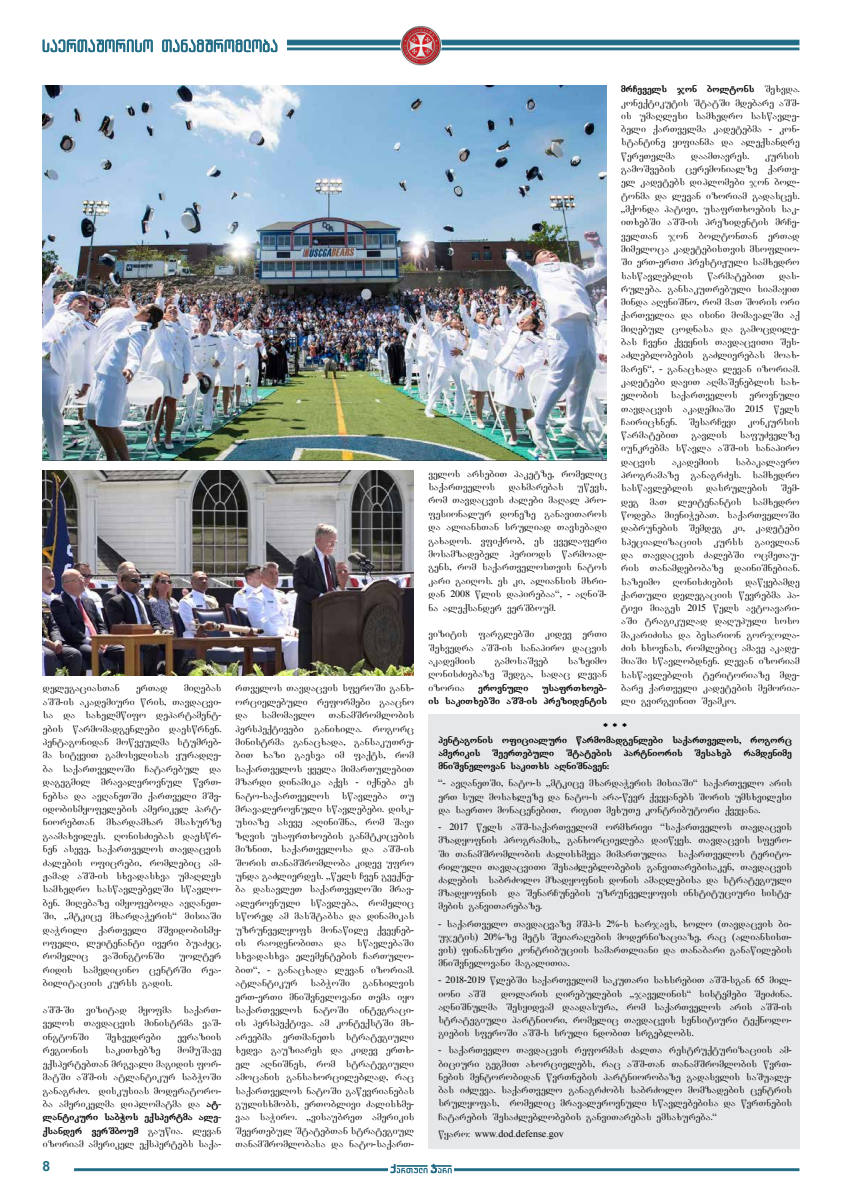
<style>
.page{position:relative;width:842px;height:1191px;background:#fff}
.page>*{position:absolute;margin:0;border:0;box-sizing:border-box;transform-origin:0 0}
.t1{font:17px "AR Archy";letter-spacing:.07em;color:#1c6b84}
.t2{font:700 14px "Arial";color:#1c6b84}
.t3{font:10px/13.4px "Geo Acad Nusx Normal";color:#000;text-align:justify}
.t4{font:700 10px/13.2px "Geo Acad Nusx";color:#000}
.t5{font:10px "Times New Roman";color:#000}
.s1{font-family:"Geo Acad Nusx";font-weight:700}
.s2{font-family:"Geo Acad Nusx Normal";font-weight:400}
.s3{font-family:"Geo Acad Nusx Normal"}
</style>
<div class="page">
<div style="left:43px;top:40px;width:756px;height:5px;background:#1f6a84;border:1px solid #1f6a84"></div>
<div style="left:43px;top:47px;width:756px;height:3px;background:#1f6a84;border:1px solid #1f6a84"></div>
<div style="left:74px;top:1168px;width:725px;height:3px;background:#1f6a84;border:1px solid #1f6a84"></div>
<svg style="left:388px;top:1168px;width:66px;height:6px"></svg>
<div style="left:400px;top:25px;width:42px;height:41px;border:1px solid #fff;border-radius:50%"></div>
<img style="left:401px;top:25px;width:40px;height:40px">
<svg style="left:390px;top:1163px;width:62px;height:10px"></svg>
<div style="left:428px;top:714px;width:371px;height:434px;background:#e6e7e8"></div>
<div style="left:43px;top:32px;width:244px;height:39px;background:#fff"></div>
<svg style="left:43px;top:39px;width:110px;height:13px"></svg>
<svg style="left:162px;top:39px;width:115px;height:13px"></svg>
<img style="left:43px;top:85px;width:564px;height:376px">
<img style="left:43px;top:470px;width:371px;height:205px">
<h1 class="t1" style="left:43px;top:36px;width:237px">საერთაშორისო თანამშრომლობა</h1>
<p class="t3" style="left:43px;top:682px;width:180px;text-indent:141px">MIREBAS ASS-IS AKADEMIURI WRIS, TAVDACVI-SA DA SAXELMWIFO DEPARTAMENT-EBIS WARMOMADGENLEBI DAESWRNEN.<br>PENTAGONIDAN MOWVEULMA STUMREB-MA SITYVIT GAMOSVLISAS YURADRE-BA SAQARTVELOSI CATAREBUL DA DAGEGMIL MRAVALEROVNUL WVRT-NEBSA DA AVRANETSI QARTVELI MSV-IDOBISMYOFELEBIS AMERIKEL PART-NIOREBTAN MXARDAMXAR MSAXURZE GAAMAXVILES. RONISZIEBAS DAESWR-NEN ASEVE, SAQARTVELOS TAVDACVIS ZALEBIS OFICREBI, ROMLEBIC AM-JAMAD ASS-IS SXVADASXVA UMARLES SAMXEDRO SASWAVLEBELSI SWAVLO-BEN. MIREBAZE IMYOFEBODA AVRANET-SI, „MTKICE MXARDAWERIS“ MISIASI DAWRILI QARTVELI MSVIDOBISMY-OFELI, LEITENANTI IVERI BUAZEC, ROMELIC</p>
<p class="t3" style="left:43px;top:682px;width:78px">DELEGACIASTAN</p>
<p class="t3" style="left:136px;top:682px;width:33px">ERTAD</p>
<p class="t3" style="left:43px;top:950px;width:180px;text-indent:136px">UOLTER RIDIS SAMEDICINO CENTRSI REA-BILITACIIS KURSS GADIS.</p>
<p class="t3" style="left:43px;top:1004px;width:180px">ASS-SI VIZITAD MYOFMA SAQART-VELOS TAVDACVIS MINISTRMA VAS-INGTONSI</p>
<p class="t3" style="left:102px;top:950px;width:64px">VASINGTONSI</p>
<p class="t3" style="left:105px;top:1031px;width:57px">SEXVEDREBI</p>
<p class="t3" style="left:177px;top:1031px;width:46px">EVRAZIIS</p>
<p class="t3" style="left:43px;top:1044px;width:47px">REGIONIS</p>
<p class="t3" style="left:105px;top:1044px;width:57px">SAKITXEBZE</p>
<p class="t3" style="left:43px;top:1044px;width:180px;text-indent:135px">MOMUSAVE EQSPERTEBTAN MRGVALI MAGIDIS FOR-MATSI ASS-IS ATLANTIKUR SABWOSI GANAGRZO. DISKUSIAS MODERATORO-BA AMERIKELMA DIPLOMATMA DA <span class="s1">AT-</span></p>
<p class="t4" style="left:43px;top:1111px;width:180px">LANTIKURI SABWOS EQSPERTMA ALE-<br>QSANDER VERSBOUM <span class="s2">GAUWIA. LEVAN</span></p>
<p class="t3" style="left:43px;top:1138px;width:180px">IZORIAM AMERIKEL EQSPERTEBS SAQA-</p>
<h2 class="t2" style="left:43px;top:1156px;width:9px">8</h2>
<p class="t3" style="left:235px;top:682px;width:180px">RTVELOS TAVDACVIS SFEROSI GANX-ORCIELEBULI REFORMEBI GAACNO DA</p>
<p class="t3" style="left:235px;top:709px;width:180px;text-indent:93px">TANAMSROMLOBIS PERSPEQTIVEBI GANIXILA. ROGORC MINISTRMA GANACXADA, GANSAKUTRE-BIT XAZI GAESVA IM FAQTS, ROM SAQARTVELOS YVELA MIMARTULEBIT MZARDI DINAMIKA AQVS - IQNEBA ES NATO-SAQARTVELOS SWAVLEBA TU MRAVALEROVNULI SWAVLEBEBI. DISK-USIAZE ASEVE ARINISNA, ROM SAVI ZRVIS USAFRTXOEBIS GANMTKICEBIS MIZNIT, SAQARTVELOSA DA ASS-IS SORIS TANAMSROMLOBA KIDEV UFRO UNDA GAZLIERDES. „WELS CVEN GVEQNE-BA DASAVLET SAQARTVELOSI MRAV-ALEROVNULI SWAVLEBA, ROMELIC SWORED AM MASSTABSA DA DINAMIKAS UZRUNVELYOFS MONAWILE QVEYNEB-IS RAODENOBITA DA SWAVLEBASI SXVADASXVA ELEMENTEBIS CARTULO-BIT“, - GANACXADA LEVAN IZORIAM.<br>ATLANTIKUR</p>
<p class="t3" style="left:261px;top:709px;width:55px">SAMOMAVLO</p>
<p class="t3" style="left:310px;top:977px;width:41px">SABWOSI</p>
<p class="t3" style="left:235px;top:977px;width:180px;text-indent:127px">GANXILVIS ERT-ERTI MNISVNELOVANI TEMA IYO SAQARTVELOS NATOSI INTEGRACI-IS PERSPEQTIVA. AM KONTEQSTSI MX-AREEBMA ERTMANETS STRATEGIULI XEDVA GAUZIARES DA KIDEV ERTX-EL ARNISNES, ROM STRATEGIULI AMOCANIS GANSAXORCILEBLAD, RAC SAQARTVELOS NATOSI GAWEVRIANEBAS GULISXMOBS, ERTOBLIVI ZALISXME-VAA SAWIRO. „VISAUBRET AMERIKIS SEERTEBUL STATEBTAN STRATEGIUL TANAMSROMLOBASA DA NATO-SAQART-</p>
<p class="t4" style="left:621px;top:84px;width:180px">MRCEVELS JON BOLTONS <span class="s2">SEXVDA.</span></p>
<p class="t3" style="left:621px;top:97px;width:180px">KONEQTIKUTIS STATSI MDEBARE ASS-IS UMARLESI SAMXEDRO SASWAVLE-BELI QARTVELMA KADETEBMA - KON-STANTINE YIFIANMA DA ALEQSANDRE WERETELMA</p>
<p class="t3" style="left:621px;top:150px;width:180px;text-indent:144px">KURSIS GAMOSVEBIS CEREMONIALZE QARTV-EL KADETEBS DIPLOMEBI JON BOL-TONMA DA LEVAN IZORIAM GADASCES. „MQONDA PATIVI, USAFRTXOEBIS SAK-ITXEBSI ASS-IS PREZIDENTIS MRCE-VELTAN JON BOLTONTAN ERTAD MIMELOCA KADETEBISTVIS MSOFLIO-SI ERT-ERTI PRESTIJULI SAMXEDRO SASWAVLEBLIS</p>
<p class="t3" style="left:691px;top:150px;width:60px">DAAMTAVRES.</p>
<p class="t3" style="left:707px;top:270px;width:59px">WARMATEBIT</p>
<p class="t3" style="left:621px;top:270px;width:180px;text-indent:158px">DAS-RULEBA. GANSAKUTREBULI SIAMAYIT MINDA ARVNISNO, ROM MAT SORIS ORI QARTVELIA DA ISINI MOMAVALSI AQ MIREBUL CODNASA DA GAMOCDILE-BAS CVENI QVEYNIS TAVDACVITI SES-AZLEBLOBEBIS GAZLIEREBAS MOAX-MAREN“, - GANACXADA LEVAN IZORIAM.<br>KADETEBI DAVIT ARMASENEBLIS SAX-ELOBIS SAQARTVELOS EROVNULI TAVDACVIS AKADEMIASI 2015 WELS CAIRICXNEN. SESARCEVI KONKURSIS WARMATEBIT</p>
<p class="t3" style="left:621px;top:429px;width:180px;text-indent:119px">SAFUZVELZE IUNKREBMA SWAVLA ASS-IS SANAPIRO DACVIS</p>
<p class="t3" style="left:691px;top:429px;width:37px">GAVLIS</p>
<p class="t3" style="left:621px;top:456px;width:180px;text-indent:114px">SABAKALAVRO PROGRAMAZE GANAGRZES. SAMXEDRO SASWAVLEBLIS</p>
<p class="t3" style="left:672px;top:456px;width:48px">AKADEMIIS</p>
<p class="t3" style="left:428px;top:468px;width:180px">VELOS ARSEBIT PAKETZE, ROMELIC<br>SAQARTVELOS</p>
<p class="t3" style="left:508px;top:481px;width:57px">DAXMAREBAS</p>
<p class="t3" style="left:428px;top:481px;width:180px;text-indent:149px">UWEVS, ROM TAVDACVIS ZALEBI MARAL PRO-FESIONALUR DONEZE GANAVITAROS DA ALIANSTAN SRULIAD TAVSEBADI GAXADOS. VFIQROB, ES YVELAFERI MOSAMZADEBEL PERIODS WARMOAD-GENS, ROM SAQARTVELOSTVIS NATOS KARI GAIROS. ES KI, ALIANSIS MXRI-DAN 2008 WLIS DAPIREBAA“, - ARNIS-NA ALEQSANDER VERSBOUM.</p>
<p class="t3" style="left:428px;top:628px;width:180px">VIZITIS FARGLEBSI KIDEV ERTI SEXVEDRA ASS-IS SANAPIRO DACVIS AKADEMIIS</p>
<p class="t3" style="left:706px;top:482px;width:63px">DASRULEBIS</p>
<p class="t3" style="left:621px;top:483px;width:180px;text-indent:160px">SEM-DEG MAT LEITENANTIS SAMXEDRO WODEBA MIENIWEBAT. SAQARTVELOSI DABRUNEBIS SEMDEG KI, KADETEBI SPECIALIZACIIS KURSS GAIVLIAN DA TAVDACVIS ZALEBSI OCMETAU-RIS TANAMDEBOBAZE DAINISNEBIAN.<br>SAZEIMO RONISZIEBIS DAWYEBAMDE QARTULI DELEGACIIS WEVREBMA PA-TIVI MIAGES 2015 WELS AVTOAVARI-ASI TRAGIKULAD DARUPULI SOSO MAKARIZISA DA BESARION GORJOLA-ZIS XSOVNAS, ROMLEBIC AMAVE AKADE-MIASI SWAVLOBDNEN. LEVAN IZORIAM SASWAVLEBLIS TERITORIAZE MDE-BARE QARTVELI KADETEBIS MEMORIA-LI GVIRGVINIT SEAMKO.</p>
<p class="t3" style="left:494px;top:655px;width:55px">GAMOSASVEB</p>
<p class="t3" style="left:428px;top:655px;width:180px;text-indent:139px">SAZEIMO RONISZIEBAZE SEDGA, SADAC LEVAN IZORIA</p>
<p class="t4" style="left:428px;top:682px;width:180px;text-align:right">USAFRTXOEB-<br>IS SAKITXEBSI ASS-IS PREZIDENTIS</p>
<p class="t4" style="left:438px;top:721px;width:355px;text-indent:165px">* * *<br>PENTAGONIS OFICIALURI WARMOMADGENLEBI SAQARTVELOS, ROGORC AMERIKIS SEERTEBULI STATEBIS PARTNIORIS SESAXEB RAMDENIME MNISVNELOVAN SAKITXS ARNISNAVEN:</p>
<p class="t3" style="left:438px;top:778px;width:355px">“- AVRANETSI, NATO-S „MTKICE MXARDAWERIS MISIASI“ SAQARTVELO ARIS ERT SUL MOSAXLEZE DA NATO-S ARA-WEVR QVEYANEBS SORIS UMSXVILESI DA SAERTO MONACENEBIT, RIGIT MEXUTE KONTRIBUTORI QVEYANA.</p>
<p class="t3" style="left:438px;top:821px;width:355px">- 2017 WELS ASS-SAQARTVELOM ORMXRIVI “SAQARTVELOS TAVDACVIS MZADYOFNIS PROGRAMIS„ GANXORCIELEBA DAIWYES. TAVDACVIS SFERO-SI TANAMSROMLOBIS ZALISXMEVA MIMARTULIA SAQARTVELOS TERITO-RILULI TAVDACVITI SESAZLEBLOBEBIS GANVITAREBISAKEN, TAVDACVIS ZALEBIS SABRZOLO MZADYOFNIS DONIS AMARLEBISA DA STRATEGIULI MZADYOFNIS DA SENARCUNEBIS UZRUNVELYOFIS INSTITUCIURI SISTE-MEBIS GANVITAREBAZE.</p>
<p class="t3" style="left:438px;top:918px;width:355px">- SAQARTVELO TAVDACVAZE MSP-S 2%-S XARJAVS, XOLO (TAVDACVIS BI-UJETIS) 20%-ZE METS SEIARAREBIS MODERNIZACIAZE, RAC (ALIANSIST-VIS) FINANSURI KONTRIBUCIIS SAMARTLIANI DA TANABARI GANAWILEBIS MNISVNELOVANI MAGALITIA.</p>
<p class="t3" style="left:438px;top:974px;width:355px">- 2018-2019 WLEBSI SAQARTVELOM SAKUTARI SAXSREBIT ASS-SGAN 65 MIL-<br>IONI ASS</p>
<p class="t4" style="left:478px;top:682px;width:52px">EROVNULI</p>
<p class="t3" style="left:438px;top:988px;width:355px;text-indent:63px">DOLARIS RIREBULEBIS „JAVELINIS“ SISTEMEBI SEIZINA.<br>ARNISNULMA SESYIDVAM DAADASURA, ROM SAQARTVELOS ARIS ASS-IS STRATEGIULI PARTNIORI, ROMELIC TAVDACVIS SENSITIURI TEQNOLO-GIEBIS SFEROSI ASS-S SRULI NDOBIT SRGEBLOBS.</p>
<p class="t3" style="left:438px;top:1044px;width:355px">- SAQARTVELO TAVDACVIS REFORMAS ZALTA RESTRUQTURIZACIIS AM-BICIURI GEGMIT AXORCIELEBS, RAC ASS-TAN TANAMSROMLOBIS WVRT-NEBIS MENTOROBIDAN WVRTNEBIS PARTNIOROBAZE GADASVLIS SASUALE-BAS IZLEVA. SAQARTVELO GANAGRZOBS SABRZOLO MOMZADEBIS CENTRIS SRULYOFAS, ROMELIC MRAVALEROVNULI SWAVLEBEBISA DA WVRTNEBIS CATAREBIS SESAZLEBLOBEBIS GANVITAREBAS EMSAXUREBA.“</p>
<p class="t5" style="left:438px;top:1126px;width:127px"><span class="s3">WYARO:</span> www.dod.defense.gov</p>
</div>
